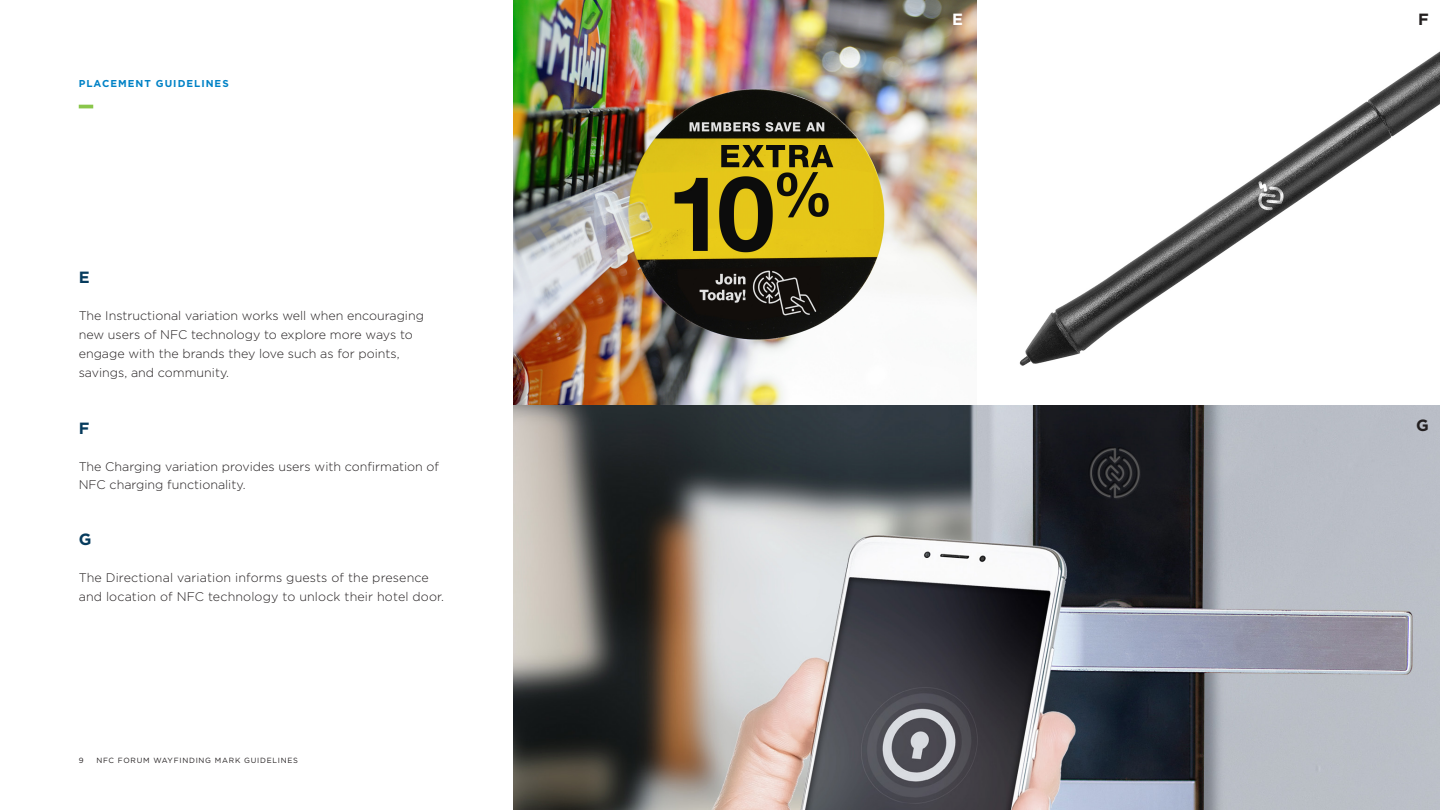
<style>
.page{position:relative;width:1440px;height:810px;background:#fff}
.page>*{position:absolute;margin:0;border:0;box-sizing:border-box;transform-origin:0 0}
.t1{font:700 16.25px "Gotham";color:#063b5d}
.t2{font:700 16.25px "Gotham";color:#231f20}
.t3{font:700 16.25px "Gotham";color:#fff}
.t4{font:300 12.5px/18.8px "Gotham";color:#231f20}
.t5{font:700 10px "Gotham";letter-spacing:.1em;color:#0082c6}
.t6{font:7.5px "Gotham";letter-spacing:.1em;color:#231f20}
</style>
<div class="page">
<hr style="left:79px;top:105px;width:14px;height:3px;background:#8ac64b">
<img style="left:514px;top:0;width:926px;height:810px">
<p class="t5" style="left:79px;top:78px;width:151px">PLACEMENT GUIDELINES</p>
<h1 class="t1" style="left:79px;top:268px;width:12px">E</h1>
<p class="t4" style="left:79px;top:306px;width:347px">The Instructional variation works well when encouraging new users of NFC technology to explore more ways to engage with the brands they love such as for points, savings, and community.</p>
<h1 class="t1" style="left:79px;top:419px;width:12px">F</h1>
<p class="t4" style="left:79px;top:457px;width:362px">The Charging variation provides users with confirmation of<br>NFC charging functionality.</p>
<h1 class="t1" style="left:79px;top:530px;width:14px">G</h1>
<p class="t4" style="left:79px;top:568px;width:367px">The Directional variation informs guests of the presence and location of NFC technology to unlock their hotel door.</p>
<p class="t6" style="left:79px;top:756px;width:6px">9</p>
<p class="t6" style="left:96px;top:756px;width:203px">NFC FORUM WAYFINDING MARK GUIDELINES</p>
<h1 class="t3" style="left:952px;top:10px;width:12px">E</h1>
<h1 class="t2" style="left:1418px;top:10px;width:12px">F</h1>
<h1 class="t2" style="left:1416px;top:416px;width:14px">G</h1>
</div>
